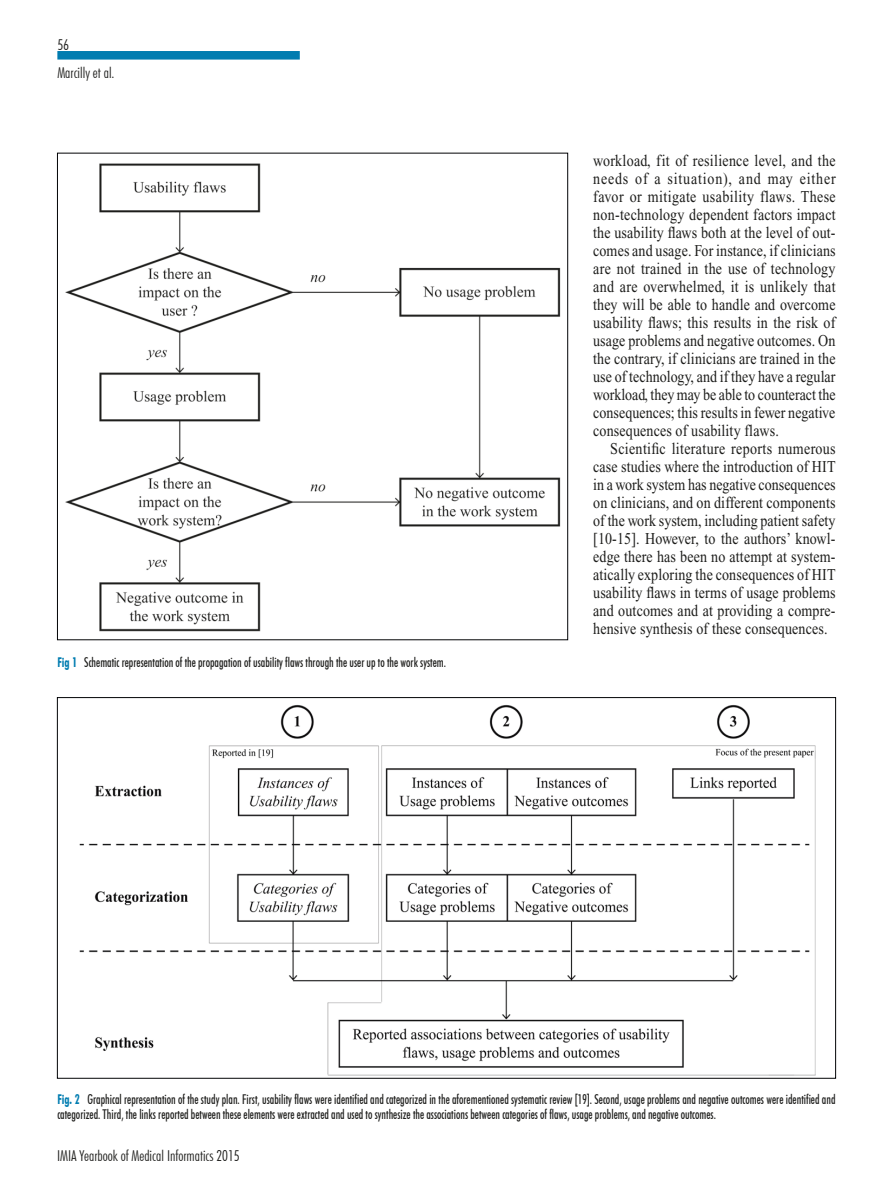
<style>
.page{position:relative;width:893px;height:1191px;background:#fff}
.page>*{position:absolute;margin:0;border:0;box-sizing:border-box;transform-origin:0 0}
.t1{font:16.5px/18px "Times";letter-spacing:.01em;color:#1d1d1b;text-align:justify;scale:.85 1}
.t2{font:300 condensed 15px "Futura BT";color:#1d1d1b}
.t3{font:500 condensed 13.5px/15px "Futura BT";color:#1d1d1b;scale:.85 1}
.s1{font-weight:700;color:#007cb0}
</style>
<div class="page">
<div style="left:57px;top:51px;width:243px;height:9px;background:#007cb0"></div>
<img style="left:65px;top:163px;width:496px;height:469px">
<img style="left:79px;top:705px;width:737px;height:371px">
<p class="t2" style="left:57px;top:35px;width:13px">56</p>
<p class="t2" style="left:57px;top:63px;width:59px">Marcilly et al.</p>
<p class="t3" style="left:57px;top:655px;width:459px"><span class="s1">Fig 1</span> Schematic representation of the propagation of usability flaws through the user up to the work system.</p>
<p class="t1" style="left:593px;top:152px;width:287px">workload, fit of resilience level, and the needs of a situation), and may either favor or mitigate usability flaws. These non-technology dependent factors impact the usability flaws both at the level of out&shy;comes and usage. For instance, if clinicians are not trained in the use of technology and are overwhelmed, it is unlikely that they will be able to handle and overcome usability flaws; this results in the risk of usage problems and negative outcomes. On the contrary, if clinicians are trained in the use of technology, and if they have a regular workload, they may be able to counteract the consequences; this results in fewer negative consequences of usability flaws.</p>
<p class="t1" style="left:593px;top:440px;width:287px;text-indent:17px">Scientific literature reports numerous case studies where the introduction of HIT in a work system has negative consequences on clinicians, and on different components of the work system, including patient safety [10-15]. However, to the authors’ knowl&shy;edge there has been no attempt at system&shy;atically exploring the consequences of HIT usability flaws in terms of usage problems and outcomes and at providing a compre&shy;hensive synthesis of these consequences.</p>
<p class="t3" style="left:57px;top:1091px;width:917px"><span class="s1">Fig. 2</span> Graphical representation of the study plan. First, usability flaws were identified and categorized in the aforementioned systematic review [19]. Second, usage problems and negative outcomes were identified and categorized. Third, the links reported between these elements were extracted and used to synthesize the associations between categories of flaws, usage problems, and negative outcomes.</p>
<p class="t2" style="left:57px;top:1146px;width:184px">IMIA Yearbook of Medical Informatics 2015</p>
</div>
